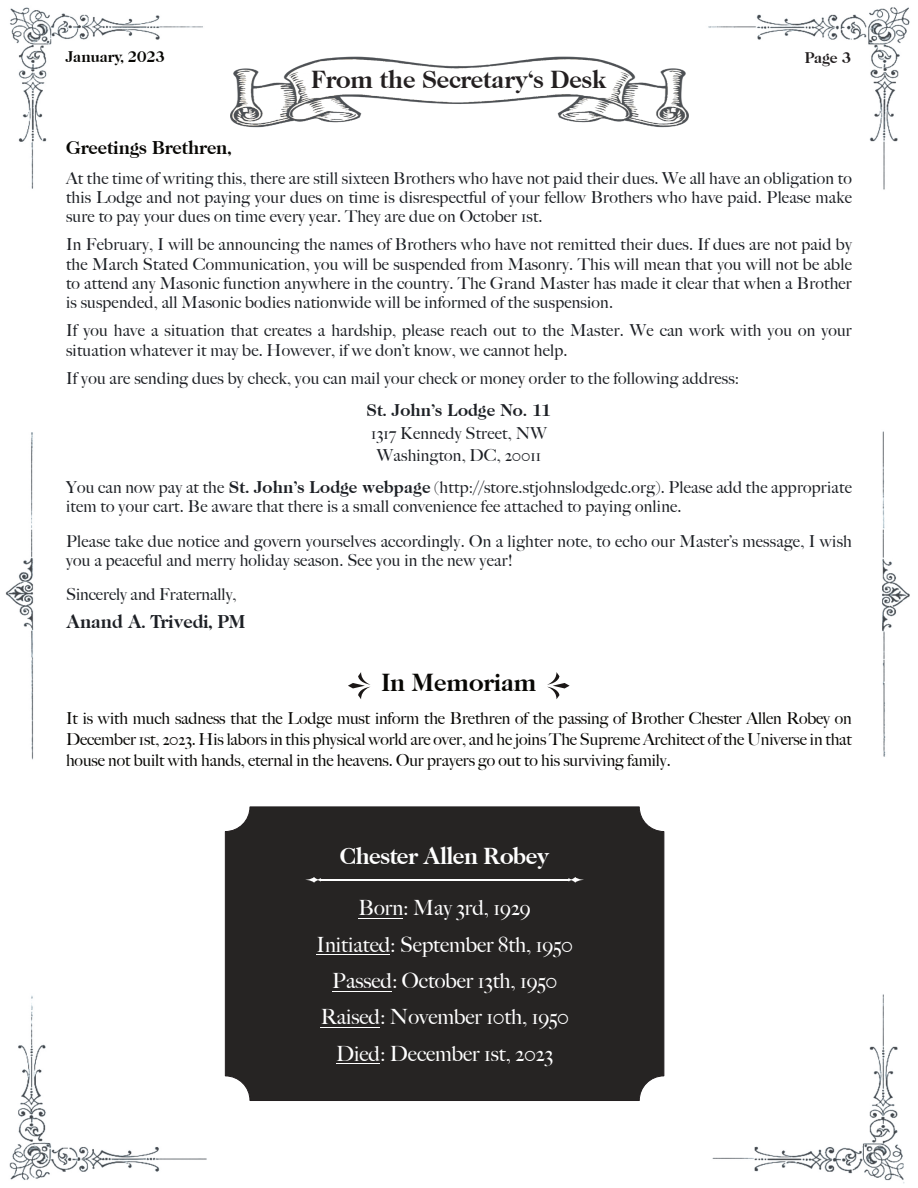
<style>
.page{position:relative;width:918px;height:1188px;background:#fff}
.page>*{position:absolute;margin:0;border:0;box-sizing:border-box;transform-origin:0 0}
.t1{font:700 24px "Caslon 335";color:#231f20}
.t2{font:700 24px "Caslon 335";color:#080704}
.t3{font:700 22.5px "Caslon 335";letter-spacing:-.02em;color:#fff}
.t4{font:500 21px/36.5px "Big Caslon";color:#fff;text-align:center}
.t5{font:700 18px "Caslon 335";color:#080704}
.t6{font:700 18px "Caslon 335";color:#1d2025}
.t7{font:500 16.5px/19.2px "Big Caslon";letter-spacing:.015em;color:#1d2025}
.t8{font:500 16.5px/21px "Big Caslon";letter-spacing:-.005em;color:#080704;text-align:justify}
.t9{font:700 16.5px "Caslon 335";letter-spacing:.015em;color:#1d2025}
.t10{font:700 15px "Caslon 335";color:#080704}
.t11{font:700 15px "Caslon 335";color:#231f20}
.s1{font-family:"Caslon 335";font-weight:700}
</style>
<div class="page">
<img style="left:5px;top:7px;width:905px;height:1177px">
<svg style="left:348px;top:672px;width:23px;height:27px"></svg>
<svg style="left:547px;top:672px;width:23px;height:27px"></svg>
<div style="left:225px;top:807px;width:439px;height:294px;background:#262423;border:1px solid #231f20;border-radius:25px"></div>
<hr style="left:359px;top:918px;width:44px;height:1px;background:#fff">
<hr style="left:317px;top:955px;width:73px;height:1px;background:#fff">
<hr style="left:332px;top:991px;width:60px;height:1px;background:#fff">
<hr style="left:321px;top:1027px;width:59px;height:1px;background:#fff">
<hr style="left:336px;top:1064px;width:44px;height:1px;background:#fff">
<svg style="left:565px;top:877px;width:19px;height:6px"></svg>
<hr style="left:389px;top:879px;width:180px;height:1px;background:#fff">
<svg style="left:305px;top:877px;width:19px;height:6px"></svg>
<hr style="left:320px;top:879px;width:180px;height:1px;background:#fff">
<img style="left:230px;top:57px;width:458px;height:71px">
<p class="t10" style="left:66px;top:52px;width:101px">January, 2023</p>
<p class="t11" style="left:805px;top:52px;width:48px">Page 3</p>
<h1 class="t1" style="left:311px;top:71px;width:297px">From the Secretary's Desk</h1>
<p class="t5" style="left:66px;top:141px;width:167px">Greetings Brethren,</p>
<p class="t7" style="left:66px;top:170px;width:787px;text-align:justify">At the time of writing this, there are still sixteen Brothers who have not paid their dues. We all have an obligation to this Lodge and not paying your dues on time is disrespectful of your fellow Brothers who have paid. Please make sure to pay your dues on time every year. They are due on October 1st.</p>
<p class="t7" style="left:66px;top:237px;width:787px;text-align:justify">In February, I will be announcing the names of Brothers who have not remitted their dues. If dues are not paid by the March Stated Communication, you will be suspended from Masonry. This will mean that you will not be able to attend any Masonic function anywhere in the country. The Grand Master has made it clear that when a Brother is suspended, all Masonic bodies nationwide will be informed of the suspension.</p>
<p class="t7" style="left:66px;top:323px;width:787px">If you have a situation that creates a hardship, please reach out to the Master. We can work with you on your situation whatever it may be. However, if we don’t know, we cannot help.</p>
<p class="t7" style="left:66px;top:370px;width:675px">If you are sending dues by check, you can mail your check or money order to the following address:</p>
<p class="t9" style="left:367px;top:405px;width:186px">St. John’s Lodge No. 11</p>
<p class="t7" style="left:371px;top:423px;width:177px;line-height:22.2px;text-align:center">1317 Kennedy Street, NW<br>Washington, DC, 20011</p>
<p class="t7" style="left:66px;top:480px;width:787px">You can now pay at the <span class="s1">St. John’s Lodge webpage</span> (http://store.stjohnslodgedc.org). Please add the appropriate item to your cart. Be aware that there is a small convenience fee attached to paying online.</p>
<p class="t7" style="left:66px;top:533px;width:787px">Please take due notice and govern yourselves accordingly. On a lighter note, to echo our Master’s message, I wish you a peaceful and merry holiday season. See you in the new year!</p>
<p class="t7" style="left:66px;top:587px;width:172px">Sincerely and Fraternally,</p>
<p class="t6" style="left:66px;top:616px;width:181px">Anand A. Trivedi, PM</p>
<h1 class="t2" style="left:381px;top:675px;width:157px">In Memoriam</h1>
<p class="t8" style="left:66px;top:710px;width:787px">It is with much sadness that the Lodge must inform the Brethren of the passing of Brother Chester Allen Robey on December 1st, 2023. His labors in this physical world are over, and he joins The Supreme Architect of the Universe in that house not built with hands, eternal in the heavens. Our prayers go out to his surviving family.</p>
<h2 class="t3" style="left:340px;top:848px;width:211px">Chester Allen Robey</h2>
<p class="t4" style="left:317px;top:892px;width:257px">Born: May 3rd, 1929<br>Initiated: September 8th, 1950<br>Passed: October 13th, 1950<br>Raised: November 10th, 1950<br>Died: December 1st, 2023</p>
</div>
